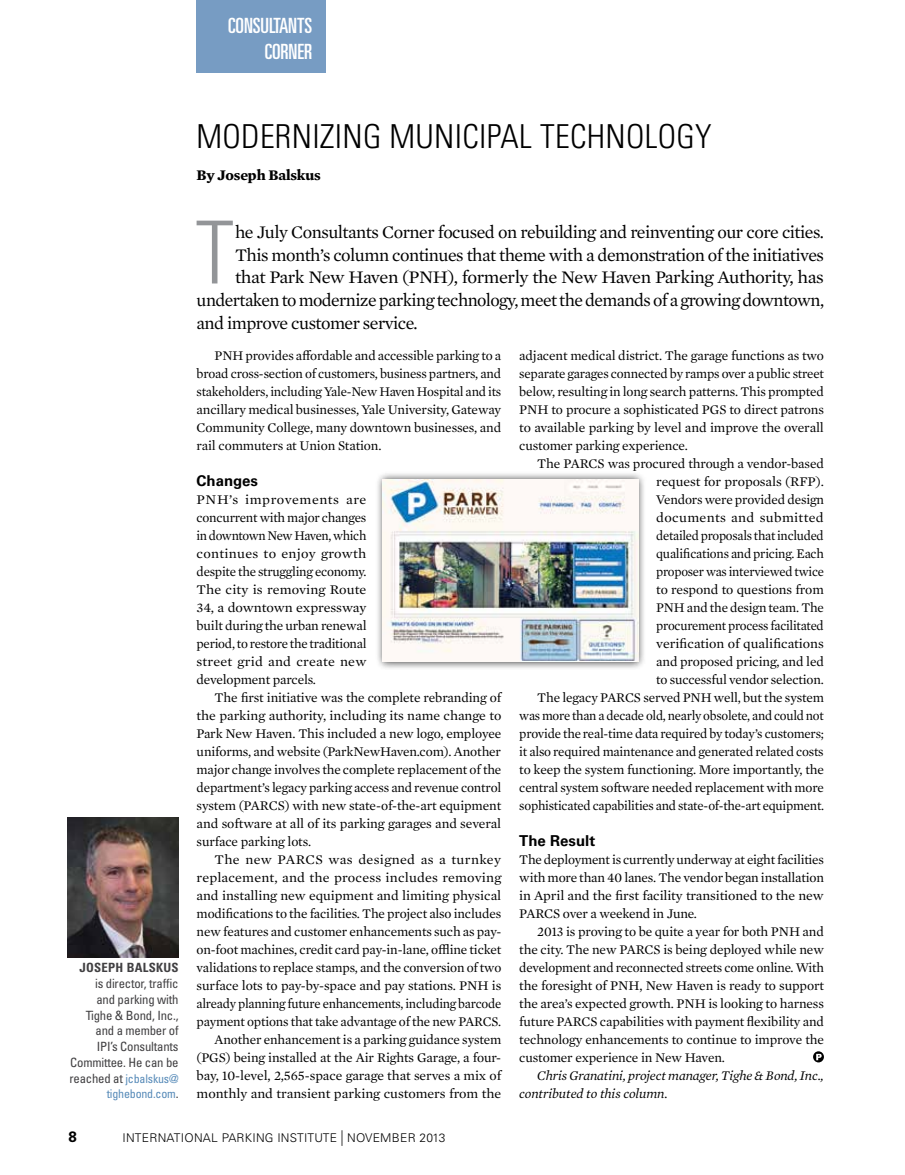
<style>
.page{position:relative;width:905px;height:1175px;background:#fff}
.page>*{position:absolute;margin:0;border:0;box-sizing:border-box;transform-origin:0 0}
.t1{font:300 condensed 87px "Univers LT Std";color:#939598}
.t2{font:300 condensed 33px "Univers LT Std";letter-spacing:.01em;color:#000}
.t3{font:ultra-condensed 21px/25.5px "Univers LT Std";letter-spacing:-.005em;color:#fff}
.t4{font:18px "Mercury Text G1";letter-spacing:-.03em;color:#000}
.t5{font:700 15px "Univers LT Std";color:#000}
.t6{font:700 15px "Mercury Text G1";letter-spacing:-.01em;color:#000}
.t7{font:13.5px/18px "Mercury Text G1";letter-spacing:-.01em;color:#000;text-align:justify}
.t8{font:13.5px/18px "Mercury Text G1";letter-spacing:-.01em;color:#000;text-align:justify;scale:1.05 1}
.t9{font:italic 13.5px/18px "Mercury Text G1";letter-spacing:-.01em;color:#000}
.t10{font:condensed 12.75px/15.8px "Univers LT Std";letter-spacing:-.015em;color:#414042;text-align:right}
.t11{font:700 condensed 12.75px "Univers LT Std";letter-spacing:.02em;color:#414042}
.t12{font:300 12px "Univers LT Std";letter-spacing:.02em;color:#000}
.t13{font:condensed 12px/15.8px "Univers LT Std";letter-spacing:-.015em;color:#568ab8;text-align:right}
.s1{font-size:12.75px;color:#414042}
.s2{font-size:15.6px}
</style>
<div class="page">
<div style="left:196px;top:0;width:129px;height:72px;background:#779cc3"></div>
<svg style="left:813px;top:1051px;width:11px;height:11px"></svg>
<svg style="left:816px;top:1053px;width:5px;height:7px"></svg>
<img style="left:68px;top:817px;width:110px;height:140px">
<div style="left:375px;top:471px;width:271px;height:199px;background:#000;opacity:.75"></div>
<img style="left:383px;top:480px;width:255px;height:182px">
<h3 class="t3" style="left:265px;top:13px;width:25px;text-indent:-36px">CONSULTANTS<br>CORNER</h3>
<h2 class="t2" style="left:196px;top:117px;width:516px">MODERNIZING MUNICIPAL TECHNOLOGY</h2>
<p class="t6" style="left:196px;top:163px;width:126px">By Joseph Balskus</p>
<h1 class="t1" style="left:195px;top:200px;width:38px">T</h1>
<h3 class="t4" style="left:235px;top:219px;width:590px">he July Consultants Corner focused on rebuilding and reinventing our core cities.</h3>
<h3 class="t4" style="left:235px;top:242px;width:590px">This month’s column continues that theme with a demonstration of the initiatives</h3>
<h3 class="t4" style="left:235px;top:264px;width:590px">that Park New Haven (PNH), formerly the New Haven Parking Authority, has</h3>
<h3 class="t4" style="left:196px;top:287px;width:629px">undertaken to modernize parking technology, meet the demands of a growing downtown,</h3>
<h3 class="t4" style="left:196px;top:309px;width:223px">and improve customer service.</h3>
<p class="t7" style="left:196px;top:346px;width:306px;text-indent:18px">PNH provides affordable and accessible parking to a broad cross-section of customers, business partners, and stakeholders, including Yale-New Haven Hospital and its ancillary medical businesses, Yale University, Gateway Community College, many downtown businesses, and rail commuters at Union Station.</p>
<p class="t5" style="left:196px;top:472px;width:63px">Changes</p>
<p class="t8" style="left:196px;top:490px;width:163px">PNH’s improvements are concurrent with major changes in downtown New Haven, which continues to enjoy growth despite the struggling economy.<br>The city is removing Route 34, a downtown expressway built during the urban renewal period, to restore the traditional street grid and create new development parcels.</p>
<p class="t7" style="left:196px;top:688px;width:306px;text-indent:18px">The first initiative was the complete rebranding of the parking authority, including its name change to Park New Haven. This included a new logo, employee uniforms, and website (ParkNewHaven.com). Another major change involves the complete replacement of the department’s legacy parking access and revenue control system (PARCS) with new state-of-the-art equipment and software at all of its parking garages and several surface parking lots.</p>
<p class="t8" style="left:196px;top:850px;width:292px;text-align:right">The new PARCS was designed as a turnkey replacement, and the process includes removing and installing new equipment and limiting physical modifications to the facilities. The project also includes new features and customer enhancements such as pay&shy;on-foot machines, credit card pay-in-lane, offline ticket validations to replace stamps, and the conversion of two surface lots to pay-by-space and pay stations. PNH is already planning future enhancements, including barcode payment options that take advantage of the new PARCS.<br>Another enhancement is a parking guidance system (PGS) being installed at the Air Rights Garage, a four&shy;bay, 10-level, 2,565-space garage that serves a mix of monthly and transient parking customers from the</p>
<p class="t7" style="left:519px;top:346px;width:306px">adjacent medical district. The garage functions as two separate garages connected by ramps over a public street below, resulting in long search patterns. This prompted PNH to procure a sophisticated PGS to direct patrons to available parking by level and improve the overall customer parking experience.</p>
<p class="t7" style="left:519px;top:454px;width:306px;text-align:right">The PARCS was procured through a vendor-based request for proposals (RFP).<br>Vendors were provided design<br>documents and submitted<br>detailed proposals that included<br>qualifications and pricing. Each<br>proposer was interviewed twice<br>to respond to questions from<br>PNH and the design team. The<br>procurement process facilitated<br>verification of qualifications<br>and proposed pricing, and led<br>to successful vendor selection.<br>The legacy PARCS served PNH well, but the system was more than a decade old, nearly obsolete, and could not provide the real-time data required by today’s customers; it also required maintenance and generated related costs to keep the system functioning. More importantly, the central system software needed replacement with more sophisticated capabilities and state-of-the-art equipment.</p>
<p class="t5" style="left:519px;top:832px;width:77px">The Result</p>
<p class="t7" style="left:519px;top:850px;width:306px">The deployment is currently underway at eight facilities with more than 40 lanes. The vendor began installation in April and the first facility transitioned to the new PARCS over a weekend in June.</p>
<p class="t7" style="left:519px;top:922px;width:306px;text-indent:18px">2013 is proving to be quite a year for both PNH and the city. The new PARCS is being deployed while new development and reconnected streets come online. With the foresight of PNH, New Haven is ready to support the area’s expected growth. PNH is looking to harness future PARCS capabilities with payment flexibility and technology enhancements to continue to improve the customer experience in New Haven.</p>
<p class="t9" style="left:519px;top:1066px;width:306px;text-indent:18px">Chris Granatini, project manager, Tighe &amp; Bond, Inc., contributed to this column.</p>
<p class="t11" style="left:80px;top:960px;width:15px">JOSEPH</p>
<p class="t11" style="left:127px;top:960px;width:52px">BALSKUS</p>
<p class="t10" style="left:70px;top:975px;width:110px">is director, traffic<br>and parking with<br>Tighe &amp; Bond, Inc., and a member of<br>IPI’s Consultants<br>Committee. He can be</p>
<p class="t13" style="left:69px;top:1070px;width:111px"><span class="s1">reached at</span> jcbalskus@ tighebond.com<span class="s1">.</span></p>
<p class="t5" style="left:68px;top:1127px;width:10px">8</p>
<p class="t12" style="left:122px;top:1130px;width:28px">INTERN</p>
<p class="t12" style="left:167px;top:1130px;width:22px">ATION</p>
<p class="t12" style="left:203px;top:1130px;width:244px">AL PAR KIN G IN STITUTE <span class="s2">|</span> NOVEMBER 2013</p>
</div>
